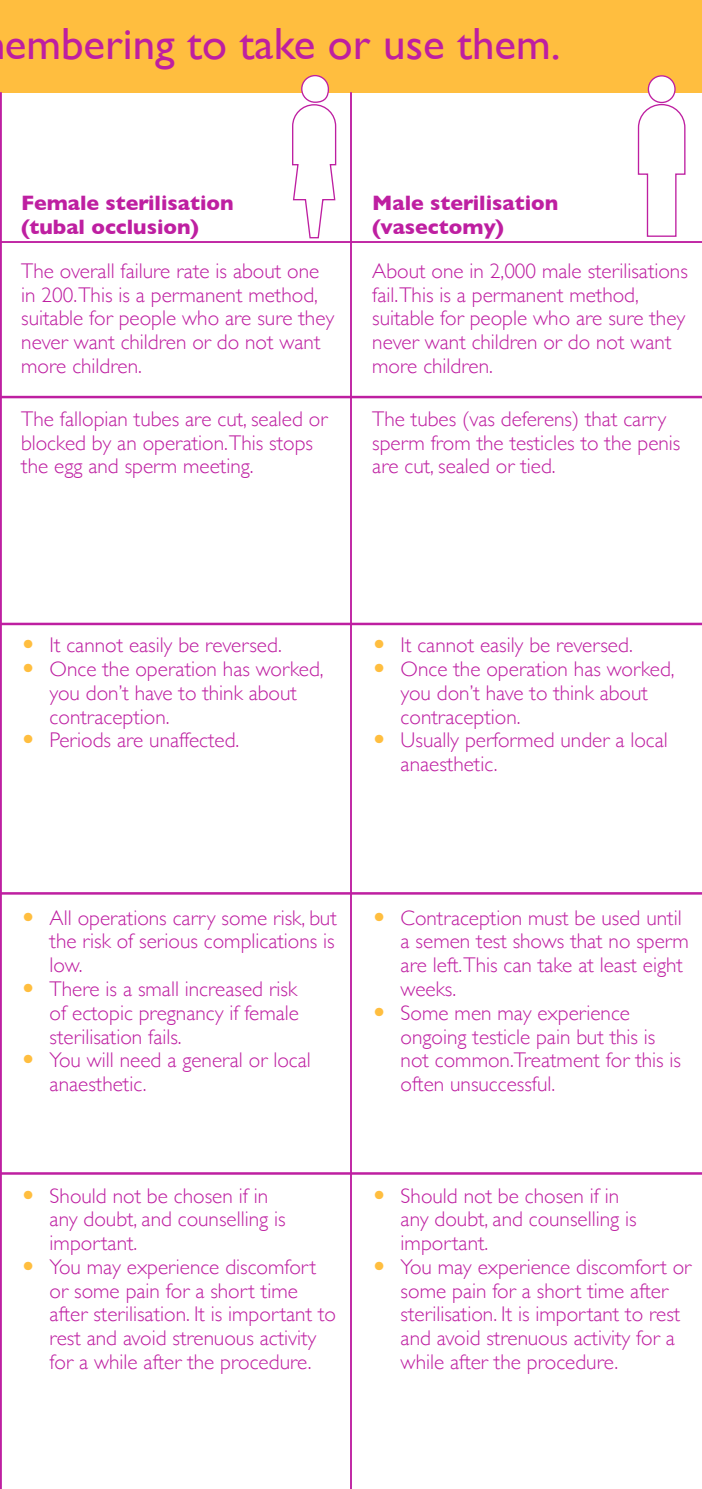
<style>
.page{position:relative;width:702px;height:1489px;background:#fff}
.page>*{position:absolute;margin:0;border:0;box-sizing:border-box;transform-origin:0 0}
.t1{font:45px "Gill Sans";color:#be1fa1}
.Main_Body_bullet_poi{font:300 21.25px/23.8px "Gill Sans";color:#be1fa1}
.t2{font:700 21.25px "Gill Sans";color:#be1fa1}
.s1{font-family:"European Pi Three";font-weight:400;color:#ffbe3f}
</style>
<div class="page">
<hr style="left:0;top:396px;width:702px;height:2px;background:#be1fa1">
<hr style="left:0;top:241px;width:702px;height:2px;background:#be1fa1">
<hr style="left:0;top:892px;width:702px;height:2px;background:#be1fa1">
<div style="left:0;top:0;width:702px;height:92px;background:#ffbe3f"></div>
<hr style="left:0;top:622px;width:702px;height:3px;background:#be1fa1">
<hr style="left:0;top:1172px;width:702px;height:2px;background:#be1fa1">
<hr style="left:350px;top:92px;width:2px;height:1396px;background:#be1fa1">
<hr style="left:0;top:92px;width:2px;height:1396px;background:#be1fa1">
<svg style="left:292px;top:104px;width:45px;height:134px"></svg>
<div style="left:302px;top:76px;width:26px;height:26px;background:#fff;border-radius:50%"></div>
<div style="left:301px;top:75px;width:28px;height:28px;border:1px solid #be1fa1;border-radius:50%"></div>
<svg style="left:637px;top:103px;width:48px;height:134px"></svg>
<div style="left:648px;top:76px;width:27px;height:26px;background:#fff;border-radius:50%"></div>
<div style="left:647px;top:75px;width:28px;height:28px;border:1px solid #be1fa1;border-radius:50%"></div>
<h1 class="t1" style="left:5px;top:18px;width:557px">embering to take or use them.</h1>
<p class="t2" style="left:21px;top:186px;width:214px">Female sterilisation</p>
<p class="t2" style="left:21px;top:210px;width:179px">(tubal occlusion)</p>
<p class="t2" style="left:372px;top:186px;width:187px">Male sterilisation</p>
<p class="t2" style="left:372px;top:210px;width:133px">(vasectomy)</p>
<p class="Main_Body_bullet_poi" style="left:21px;top:258px;width:314px">The overall failure rate is about one in 200.This is a permanent method, suitable for people who are sure they never want children or do not want more children.</p>
<p class="Main_Body_bullet_poi" style="left:372px;top:258px;width:317px">About one in 2,000 male sterilisations fail.This is a permanent method, suitable for people who are sure they never want children or do not want more children.</p>
<p class="Main_Body_bullet_poi" style="left:21px;top:406px;width:308px">The fallopian tubes are cut, sealed or blocked by an operation.This stops the egg and sperm meeting.</p>
<p class="Main_Body_bullet_poi" style="left:372px;top:406px;width:310px">The tubes (vas deferens) that carry sperm from the testicles to the penis are cut, sealed or tied.</p>
<p class="Main_Body_bullet_poi" style="left:21px;top:632px;width:262px"><span class="s1">O</span> It cannot easily be reversed.</p>
<p class="Main_Body_bullet_poi" style="left:50px;top:656px;width:275px;text-indent:-28px"><span class="s1">O</span> Once the operation has worked, you don’t have to think about contraception.</p>
<p class="Main_Body_bullet_poi" style="left:21px;top:727px;width:219px"><span class="s1">O</span> Periods are unaffected.</p>
<p class="Main_Body_bullet_poi" style="left:372px;top:632px;width:262px"><span class="s1">O</span> It cannot easily be reversed.</p>
<p class="Main_Body_bullet_poi" style="left:400px;top:656px;width:275px;text-indent:-28px"><span class="s1">O</span> Once the operation has worked, you don’t have to think about contraception.</p>
<p class="Main_Body_bullet_poi" style="left:400px;top:727px;width:269px;text-indent:-28px"><span class="s1">O</span> Usually performed under a local anaesthetic.</p>
<p class="Main_Body_bullet_poi" style="left:50px;top:904px;width:289px;text-align:justify;text-indent:-28px"><span class="s1">O</span> All operations carry some risk, but the risk of serious complications is low.</p>
<p class="Main_Body_bullet_poi" style="left:50px;top:976px;width:251px;text-align:justify;text-indent:-28px"><span class="s1">O</span> There is a small increased risk of ectopic pregnancy if female sterilisation fails.</p>
<p class="Main_Body_bullet_poi" style="left:50px;top:1047px;width:263px;text-indent:-28px"><span class="s1">O</span> You will need a general or local anaesthetic.</p>
<p class="Main_Body_bullet_poi" style="left:400px;top:904px;width:290px;text-indent:-28px"><span class="s1">O</span> Contraception must be used until a semen test shows that no sperm are left.This can take at least eight weeks.</p>
<p class="Main_Body_bullet_poi" style="left:400px;top:999px;width:282px;text-indent:-28px"><span class="s1">O</span> Some men may experience ongoing testicle pain but this is not common.Treatment for this is often unsuccessful.</p>
<p class="Main_Body_bullet_poi" style="left:50px;top:1182px;width:237px;text-indent:-28px"><span class="s1">O</span> Should not be chosen if in any doubt, and counselling is important.</p>
<p class="Main_Body_bullet_poi" style="left:50px;top:1253px;width:288px;text-indent:-28px"><span class="s1">O</span> You may experience discomfort or some pain for a short time after sterilisation. It is important to rest and avoid strenuous activity for a while after the procedure.</p>
<p class="Main_Body_bullet_poi" style="left:400px;top:1182px;width:237px;text-indent:-28px"><span class="s1">O</span> Should not be chosen if in any doubt, and counselling is important.</p>
<p class="Main_Body_bullet_poi" style="left:400px;top:1253px;width:292px;text-indent:-28px"><span class="s1">O</span> You may experience discomfort or some pain for a short time after sterilisation. It is important to rest and avoid strenuous activity for a while after the procedure.</p>
</div>
